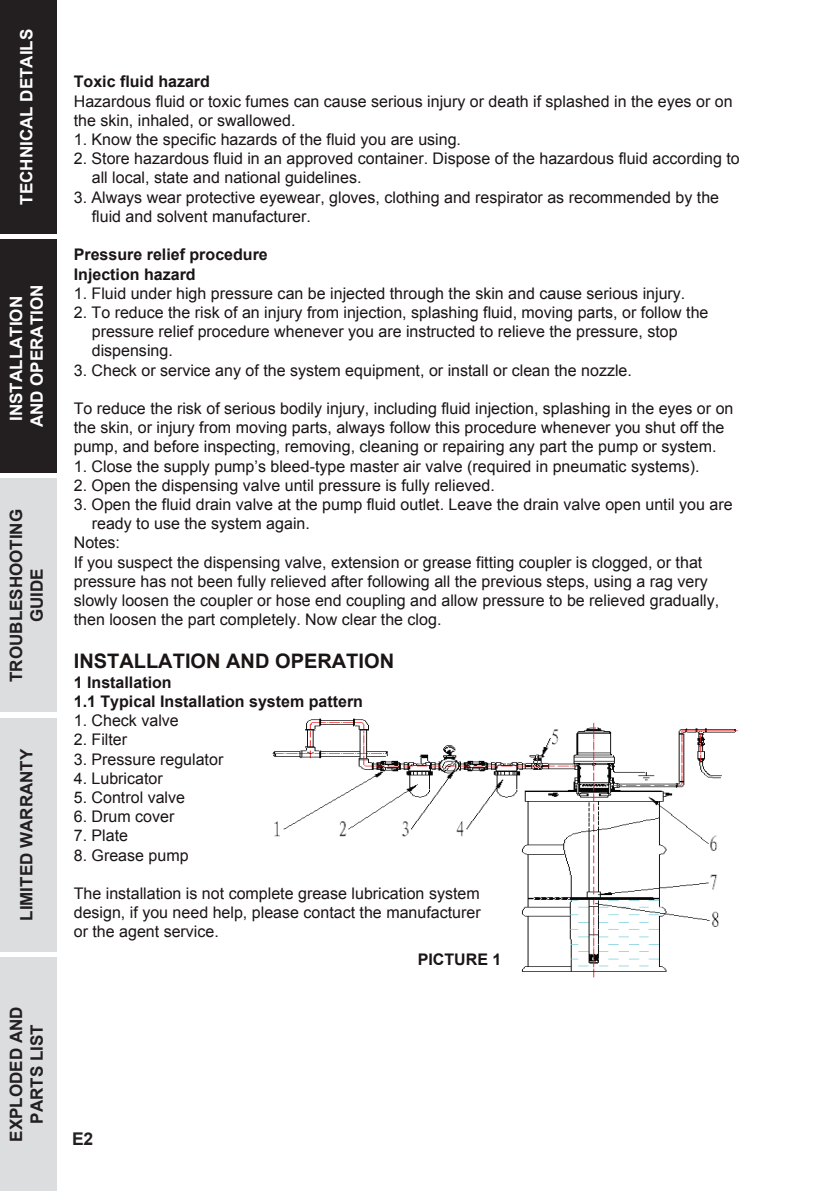
<style>
.page{position:relative;width:823px;height:1191px;background:#fff}
.page>*{position:absolute;margin:0;border:0;box-sizing:border-box;transform-origin:0 0}
.t1{font:700 20px "Arial";color:#1a1415}
.t2{font:700 17.6px "Arial";color:#231f20}
.t3{font:700 17px/20.4px "Arial";color:#231f20;text-align:center}
.t4{font:700 17px/20.4px "Arial";color:#fff;text-align:center}
.t5{font:16px/19.2px "Arial";color:#1a1415}
.t6{font:700 16px/19.2px "Arial";color:#1a1415}
</style>
<div class="page">
<img style="left:272px;top:719px;width:466px;height:259px">
<div style="left:0;top:0;width:57px;height:234px;background:#231f20"></div>
<div style="left:0;top:239px;width:57px;height:234px;background:#231f20"></div>
<div style="left:0;top:478px;width:57px;height:234px;background:#dcdddf"></div>
<div style="left:0;top:718px;width:57px;height:233px;background:#dcdddf"></div>
<div style="left:0;top:957px;width:57px;height:234px;background:#dcdddf"></div>
<p class="t4" style="left:17px;top:205px;width:177px;rotate:-90deg">TECHNICAL DETAILS</p>
<p class="t4" style="left:7px;top:427px;width:144px;rotate:-90deg">INSTALLATION<br>AND OPERATION</p>
<p class="t3" style="left:7px;top:682px;width:174px;rotate:-90deg">TROUBLESHOOTING<br>GUIDE</p>
<p class="t3" style="left:17px;top:920px;width:173px;rotate:-90deg">LIMITED WARRANTY</p>
<p class="t3" style="left:7px;top:1141px;width:137px;rotate:-90deg">EXPLODED AND<br>PARTS LIST</p>
<p class="t6" style="left:74px;top:73px;width:138px">Toxic fluid hazard</p>
<p class="t5" style="left:74px;top:92px;width:660px">Hazardous fluid or toxic fumes can cause serious injury or death if splashed in the eyes or on the skin, inhaled, or swallowed.</p>
<p class="t5" style="left:74px;top:130px;width:388px">1. Know the specific hazards of the fluid you are using.</p>
<p class="t5" style="left:92px;top:149px;width:649px;text-indent:-18px">2. Store hazardous fluid in an approved container. Dispose of the hazardous fluid according to all local, state and national guidelines.</p>
<p class="t5" style="left:92px;top:188px;width:628px;text-indent:-18px">3. Always wear protective eyewear, gloves, clothing and respirator as recommended by the fluid and solvent manufacturer.</p>
<p class="t6" style="left:74px;top:246px;width:195px">Pressure relief procedure<br>Injection hazard</p>
<p class="t5" style="left:74px;top:284px;width:612px">1. Fluid under high pressure can be injected through the skin and cause serious injury.</p>
<p class="t5" style="left:92px;top:303px;width:618px;text-indent:-18px">2. To reduce the risk of an injury from injection, splashing fluid, moving parts, or follow the pressure relief procedure whenever you are instructed to relieve the pressure, stop dispensing.</p>
<p class="t5" style="left:74px;top:360px;width:559px">3. Check or service any of the system equipment, or install or clean the nozzle.</p>
<p class="t5" style="left:74px;top:399px;width:660px">To reduce the risk of serious bodily injury, including fluid injection, splashing in the eyes or on the skin, or injury from moving parts, always follow this procedure whenever you shut off the pump, and before inspecting, removing, cleaning or repairing any part the pump or system.</p>
<p class="t5" style="left:74px;top:456px;width:627px">1. Close the supply pump’s bleed-type master air valve (required in pneumatic systems).</p>
<p class="t5" style="left:74px;top:476px;width:422px">2. Open the dispensing valve until pressure is fully relieved.</p>
<p class="t5" style="left:74px;top:495px;width:660px">3. Open the fluid drain valve at the pump fluid outlet. Leave the drain valve open until you are</p>
<p class="t5" style="left:92px;top:514px;width:219px">ready to use the system again.</p>
<p class="t5" style="left:74px;top:533px;width:48px">Notes:</p>
<p class="t5" style="left:74px;top:552px;width:629px">If you suspect the dispensing valve, extension or grease fitting coupler is clogged, or that</p>
<p class="t5" style="left:74px;top:572px;width:635px">pressure has not been fully relieved after following all the previous steps, using a rag very</p>
<p class="t5" style="left:74px;top:591px;width:646px">slowly loosen the coupler or hose end coupling and allow pressure to be relieved gradually,</p>
<p class="t5" style="left:74px;top:610px;width:369px">then loosen the part completely. Now clear the clog.</p>
<p class="t1" style="left:74px;top:648px;width:321px">INSTALLATION AND OPERATION</p>
<p class="t6" style="left:74px;top:673px;width:290px">1 Installation<br>1.1 Typical Installation system pattern</p>
<p class="t5" style="left:74px;top:711px;width:106px">1. Check valve</p>
<p class="t5" style="left:74px;top:730px;width:55px">2. Filter</p>
<p class="t5" style="left:74px;top:749px;width:151px">3. Pressure regulator</p>
<p class="t5" style="left:74px;top:768px;width:90px">4. Lubricator</p>
<p class="t5" style="left:74px;top:788px;width:113px">5. Control valve</p>
<p class="t5" style="left:74px;top:807px;width:102px">6. Drum cover</p>
<p class="t5" style="left:74px;top:826px;width:56px">7. Plate</p>
<p class="t5" style="left:74px;top:845px;width:116px">8. Grease pump</p>
<p class="t5" style="left:74px;top:884px;width:408px;text-align:justify">The installation is not complete grease lubrication system design, if you need help, please contact the manufacturer or the agent service.</p>
<p class="t2" style="left:72px;top:1127px;width:23px">E2</p>
<p class="t6" style="left:417px;top:950px;width:85px">PICTURE 1</p>
</div>
